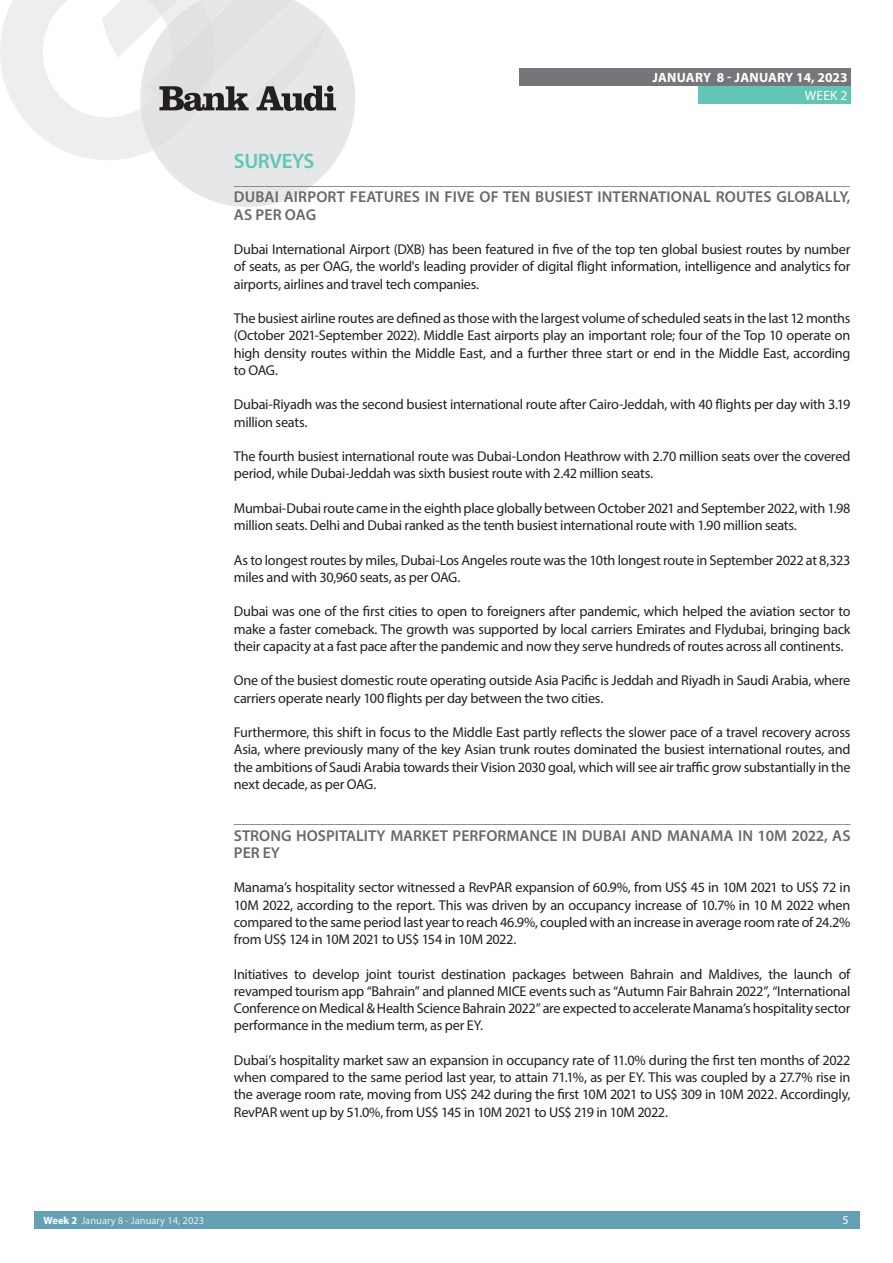
<style>
.page{position:relative;width:893px;height:1263px;background:#fff}
.page>*{position:absolute;margin:0;border:0;box-sizing:border-box;transform-origin:0 0}
.t1{font:600 21px "Myriad Pro";letter-spacing:-.02em;color:#62c5b6}
.t2{font:600 15.75px/17.2px "Myriad Pro";color:#69696c}
.t3{font:15.6px "Myriad Pro";color:#707276}
.t4{font:14.25px/17.2px "Myriad Pro";letter-spacing:-.02em;color:#231f20;text-align:justify}
.t5{font:700 13.5px "Myriad Pro";letter-spacing:.01em;color:#fff}
.t6{font:13.5px "Myriad Pro";color:#fff}
.t7{font:12px "Myriad Pro";color:#fff}
.t8{font:10.5px "Myriad Pro";color:#ecece9}
.s1{font-weight:700;color:#fff}
</style>
<div class="page">
<div style="left:34px;top:1212px;width:826px;height:17px;background:#65a1b4"></div>
<div style="left:519px;top:68px;width:331px;height:17px;background:#757679"></div>
<div style="left:698px;top:86px;width:152px;height:17px;background:#62c5b6"></div>
<svg style="left:0;top:0;width:355px;height:207px"></svg>
<p class="t5" style="left:652px;top:68px;width:197px">JANUARY 8 - JANUARY 14, 2023</p>
<p class="t6" style="left:805px;top:87px;width:44px">WEEK 2</p>
<h1 class="t1" style="left:234px;top:147px;width:82px">SURVEYS</h1>
<p class="t3" style="left:234px;top:170px;width:617px">_______________________________________________________________________________</p>
<p class="t2" style="left:234px;top:188px;width:618px">DUBAI AIRPORT FEATURES IN FIVE OF TEN BUSIEST INTERNATIONAL ROUTES GLOBALLY,<br>AS PER OAG</p>
<p class="t4" style="left:234px;top:240px;width:618px">Dubai International Airport (DXB) has been featured in five of the top ten global busiest routes by number of seats, as per OAG, the world's leading provider of digital flight information, intelligence and analytics for airports, airlines and travel tech companies.</p>
<p class="t4" style="left:234px;top:309px;width:618px">The busiest airline routes are defined as those with the largest volume of scheduled seats in the last 12 months (October 2021-September 2022). Middle East airports play an important role; four of the Top 10 operate on high density routes within the Middle East, and a further three start or end in the Middle East, according to OAG.</p>
<p class="t4" style="left:234px;top:396px;width:618px">Dubai-Riyadh was the second busiest international route after Cairo-Jeddah, with 40 flights per day with 3.19 million seats.</p>
<p class="t4" style="left:234px;top:447px;width:618px">The fourth busiest international route was Dubai-London Heathrow with 2.70 million seats over the covered period, while Dubai-Jeddah was sixth busiest route with 2.42 million seats.</p>
<p class="t4" style="left:234px;top:499px;width:618px">Mumbai-Dubai route came in the eighth place globally between October 2021 and September 2022, with 1.98 million seats. Delhi and Dubai ranked as the tenth busiest international route with 1.90 million seats.</p>
<p class="t4" style="left:234px;top:551px;width:618px">As to longest routes by miles, Dubai-Los Angeles route was the 10th longest route in September 2022 at 8,323 miles and with 30,960 seats, as per OAG.</p>
<p class="t4" style="left:234px;top:603px;width:618px">Dubai was one of the first cities to open to foreigners after pandemic, which helped the aviation sector to make a faster comeback. The growth was supported by local carriers Emirates and Flydubai, bringing back their capacity at a fast pace after the pandemic and now they serve hundreds of routes across all continents.</p>
<p class="t4" style="left:234px;top:672px;width:618px">One of the busiest domestic route operating outside Asia Pacific is Jeddah and Riyadh in Saudi Arabia, where carriers operate nearly 100 flights per day between the two cities.</p>
<p class="t4" style="left:234px;top:723px;width:618px">Furthermore, this shift in focus to the Middle East partly reflects the slower pace of a travel recovery across Asia, where previously many of the key Asian trunk routes dominated the busiest international routes, and the ambitions of Saudi Arabia towards their Vision 2030 goal, which will see air traffic grow substantially in the next decade, as per OAG.</p>
<p class="t3" style="left:234px;top:808px;width:618px">_______________________________________________________________________________</p>
<p class="t2" style="left:234px;top:826px;width:618px">STRONG HOSPITALITY MARKET PERFORMANCE IN DUBAI AND MANAMA IN 10M 2022, AS<br>PER EY</p>
<p class="t4" style="left:234px;top:879px;width:618px">Manama’s hospitality sector witnessed a RevPAR expansion of 60.9%, from US$ 45 in 10M 2021 to US$ 72 in 10M 2022, according to the report. This was driven by an occupancy increase of 10.7% in 10 M 2022 when compared to the same period last year to reach 46.9%, coupled with an increase in average room rate of 24.2% from US$ 124 in 10M 2021 to US$ 154 in 10M 2022.</p>
<p class="t4" style="left:234px;top:965px;width:618px">Initiatives to develop joint tourist destination packages between Bahrain and Maldives, the launch of revamped tourism app “Bahrain” and planned MICE events such as “Autumn Fair Bahrain 2022”, “International Conference on Medical &amp; Health Science Bahrain 2022” are expected to accelerate Manama’s hospitality sector performance in the medium term, as per EY.</p>
<p class="t4" style="left:234px;top:1051px;width:618px">Dubai’s hospitality market saw an expansion in occupancy rate of 11.0% during the first ten months of 2022 when compared to the same period last year, to attain 71.1%, as per EY. This was coupled by a 27.7% rise in the average room rate, moving from US$ 242 during the first 10M 2021 to US$ 309 in 10M 2022. Accordingly, RevPAR went up by 51.0%, from US$ 145 in 10M 2021 to US$ 219 in 10M 2022.</p>
<p class="t8" style="left:44px;top:1214px;width:162px"><span class="s1">Week 2</span> January 8 - January 14, 2023</p>
<p class="t7" style="left:843px;top:1213px;width:8px">5</p>
</div>
